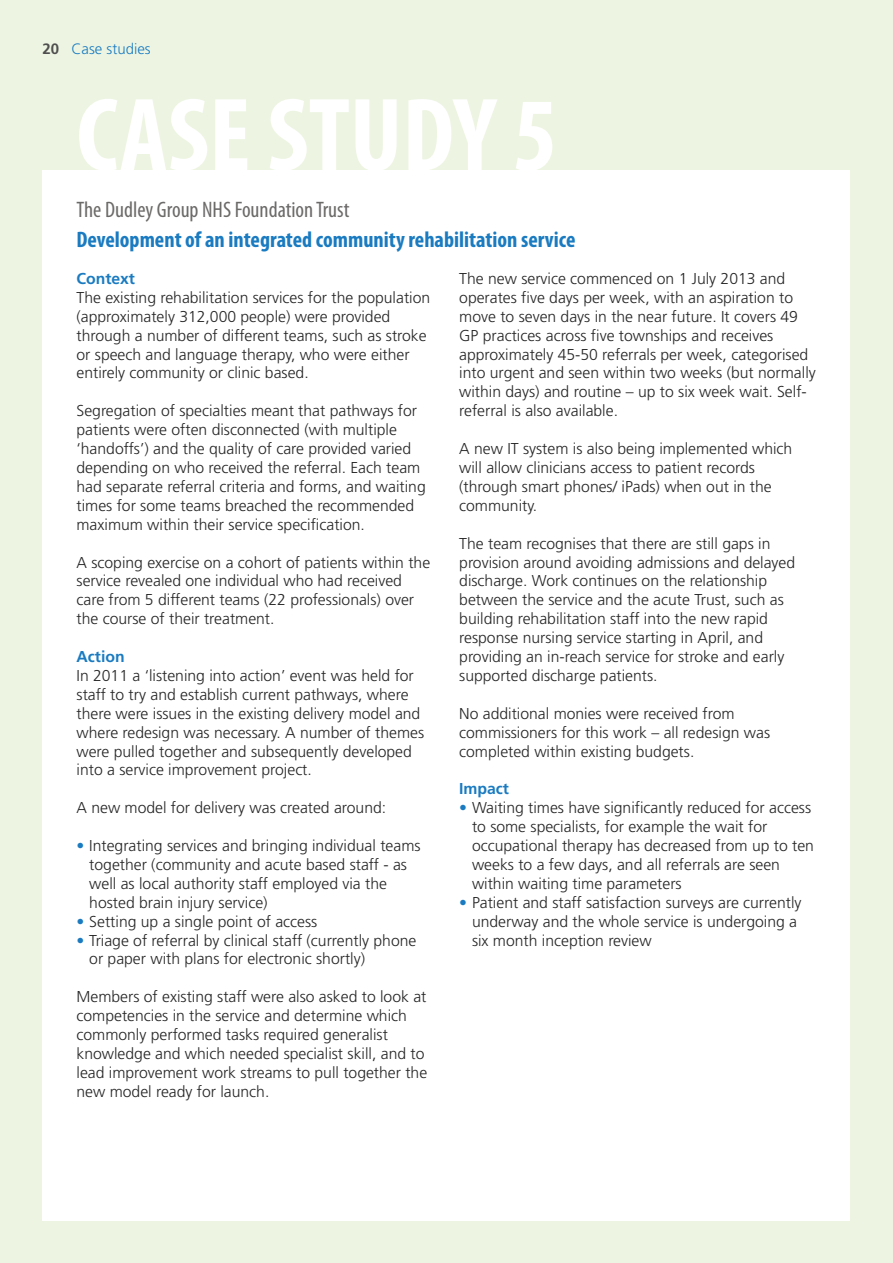
<style>
.page{position:relative;width:893px;height:1263px;background:#edf5e2}
.page>*{position:absolute;margin:0;border:0;box-sizing:border-box;transform-origin:0 0}
.t1{font:700 condensed 105px "Myriad Pro";color:#fff}
.t2{font:700 condensed 22.5px "Myriad Pro";color:#1a7bc1}
.t3{font:condensed 22.5px "Myriad Pro";color:#6c6a69}
.t4{font:300 15.75px/18.9px "Frutiger";color:#272627}
.t5{font:700 15.75px "Frutiger";color:#1a7bc1}
.t6{font:300 15px "Frutiger";color:#1a7bc1}
.s1{font-weight:700;color:#4f4f50}
.s2{color:#1a7bc1}
</style>
<div class="page">
<div style="left:43px;top:170px;width:807px;height:1050px;background:#fff"></div>
<p class="t6" style="left:43px;top:43px;width:110px"><span class="s1">20</span> Case studies</p>
<h1 class="t1" style="left:77px;top:98px;width:483px">CASE STUDY 5</h1>
<h2 class="t3" style="left:77px;top:201px;width:274px">The Dudley Group NHS Foundation Trust</h2>
<h2 class="t2" style="left:77px;top:231px;width:501px">Development of an integrated community rehabilitation service</h2>
<p class="t5" style="left:77px;top:272px;width:60px">Context</p>
<p class="t4" style="left:77px;top:289px;width:355px">The existing rehabilitation services for the population (approximately 312,000 people) were provided through a number of different teams, such as stroke or speech and language therapy, who were either entirely community or clinic based.</p>
<p class="t4" style="left:77px;top:403px;width:351px">Segregation of specialties meant that pathways for patients were often disconnected (with multiple ‘handoffs’) and the quality of care provided varied depending on who received the referral. Each team had separate referral criteria and forms, and waiting times for some teams breached the recommended maximum within their service specification.</p>
<p class="t4" style="left:77px;top:554px;width:355px">A scoping exercise on a cohort of patients within the service revealed one individual who had received care from 5 different teams (22 professionals) over the course of their treatment.</p>
<p class="t5" style="left:77px;top:650px;width:50px">Action</p>
<p class="t4" style="left:77px;top:667px;width:349px">In 2011 a ‘listening into action’ event was held for staff to try and establish current pathways, where there were issues in the existing delivery model and where redesign was necessary. A number of themes were pulled together and subsequently developed into a service improvement project.</p>
<p class="t4" style="left:77px;top:799px;width:311px">A new model for delivery was created around:</p>
<p class="t4" style="left:89px;top:837px;width:333px;text-indent:-13px"><span class="s2">•</span> Integrating services and bringing individual teams together (community and acute based staff - as well as local authority staff employed via the hosted brain injury service)</p>
<p class="t4" style="left:77px;top:913px;width:242px"><span class="s2">•</span> Setting up a single point of access</p>
<p class="t4" style="left:89px;top:932px;width:329px;text-indent:-13px"><span class="s2">•</span> Triage of referral by clinical staff (currently phone or paper with plans for electronic shortly)</p>
<p class="t4" style="left:77px;top:988px;width:352px">Members of existing staff were also asked to look at competencies in the service and determine which commonly performed tasks required generalist knowledge and which needed specialist skill, and to lead improvement work streams to pull together the new model ready for launch.</p>
<p class="t4" style="left:459px;top:270px;width:358px">The new service commenced on 1 July 2013 and operates five days per week, with an aspiration to move to seven days in the near future. It covers 49<br>GP practices across five townships and receives approximately 45-50 referrals per week, categorised into urgent and seen within two weeks (but normally within days) and routine – up to six week wait. Self&shy;referral is also available.</p>
<p class="t4" style="left:459px;top:440px;width:335px">A new IT system is also being implemented which will allow clinicians access to patient records (through smart phones/ iPads) when out in the community.</p>
<p class="t4" style="left:459px;top:535px;width:338px">The team recognises that there are still gaps in provision around avoiding admissions and delayed discharge. Work continues on the relationship between the service and the acute Trust, such as building rehabilitation staff into the new rapid response nursing service starting in April, and providing an in-reach service for stroke and early supported discharge patients.</p>
<p class="t4" style="left:459px;top:705px;width:312px">No additional monies were received from commissioners for this work – all redesign was completed within existing budgets.</p>
<p class="t5" style="left:459px;top:782px;width:51px">Impact</p>
<p class="t4" style="left:472px;top:799px;width:344px;text-indent:-13px"><span class="s2">•</span> Waiting times have significantly reduced for access to some specialists, for example the wait for occupational therapy has decreased from up to ten weeks to a few days, and all referrals are seen within waiting time parameters</p>
<p class="t4" style="left:472px;top:894px;width:331px;text-indent:-13px"><span class="s2">•</span> Patient and staff satisfaction surveys are currently underway and the whole service is undergoing a six month inception review</p>
</div>
